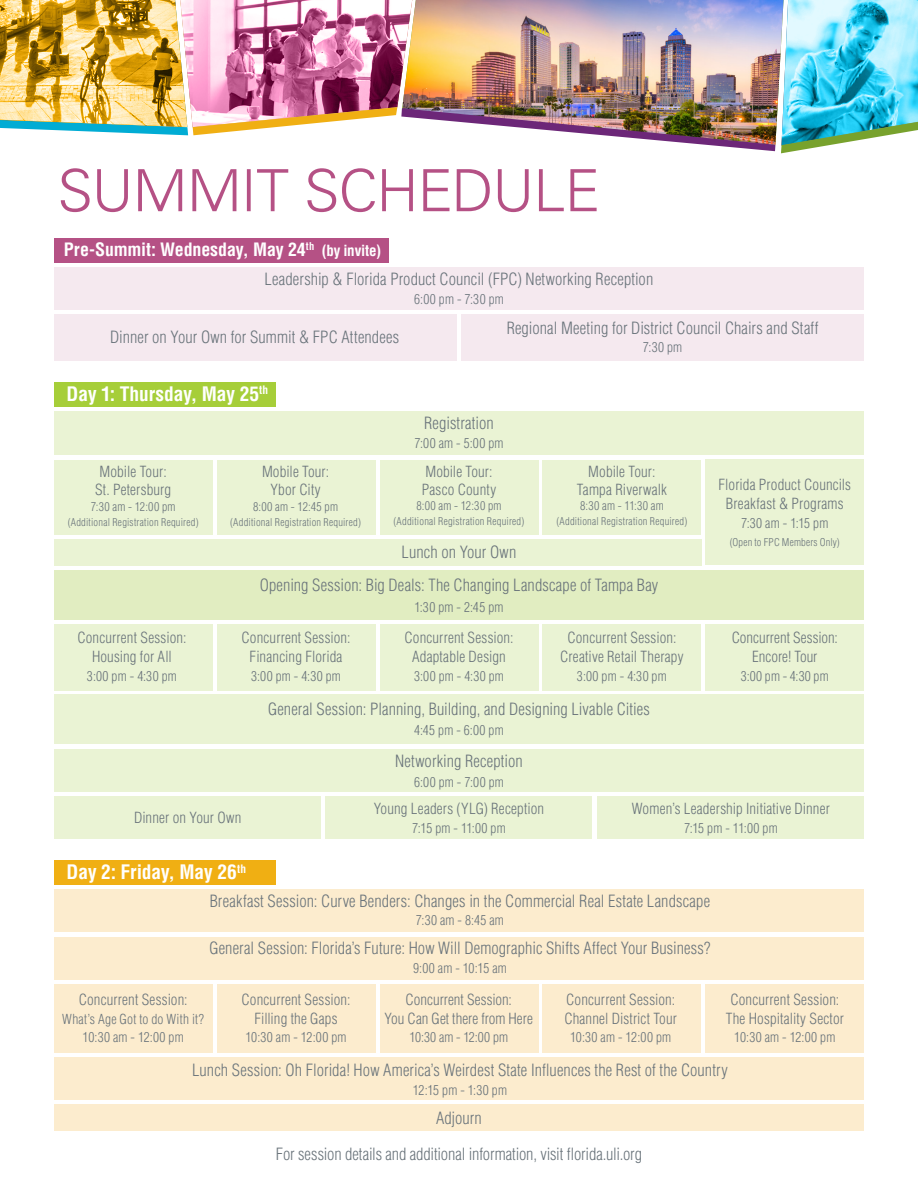
<style>
.page{position:relative;width:918px;height:1188px;background:#fff}
.page>*{position:absolute;margin:0;border:0;box-sizing:border-box;transform-origin:0 0}
.t1{font:300 58.5px "Univers";letter-spacing:-.02em;color:#b55185}
.t2{font:700 condensed 19.5px "Helvetica LT Std";letter-spacing:-.005em;color:#fff}
.t3{font:700 condensed 18px "Helvetica LT Std";letter-spacing:-.005em;color:#fff}
.t4{font:300 condensed 16.5px "Helvetica LT Std";letter-spacing:.005em;color:#6a747b}
.t5{font:300 condensed 15px "Helvetica LT Std";letter-spacing:.01em;color:#6a747b}
.t6{font:300 condensed 13.5px "Helvetica LT Std";letter-spacing:.015em;color:#6a747b}
.t7{font:300 condensed 12px "Helvetica LT Std";letter-spacing:.025em;color:#6a747b}
.t8{font:300 condensed 10.5px "Helvetica LT Std";letter-spacing:.02em;color:#6a747b}
.s1{font-size:15px}
</style>
<div class="page">
<div style="left:54px;top:695px;width:810px;height:49px;background:#eaf3d4"></div>
<div style="left:54px;top:937px;width:810px;height:43px;background:#fcecce"></div>
<div style="left:54px;top:890px;width:810px;height:42px;background:#fcecce"></div>
<div style="left:380px;top:984px;width:158px;height:69px;background:#fcecce"></div>
<div style="left:543px;top:984px;width:158px;height:69px;background:#fcecce"></div>
<div style="left:217px;top:984px;width:158px;height:69px;background:#fcecce"></div>
<div style="left:706px;top:984px;width:158px;height:69px;background:#fcecce"></div>
<div style="left:54px;top:1058px;width:810px;height:42px;background:#fcecce"></div>
<div style="left:54px;top:1105px;width:810px;height:26px;background:#fcecce"></div>
<div style="left:54px;top:411px;width:810px;height:34px;background:#eaf3d4"></div>
<div style="left:543px;top:460px;width:158px;height:75px;background:#eaf3d4"></div>
<div style="left:380px;top:460px;width:158px;height:75px;background:#eaf3d4"></div>
<div style="left:54px;top:460px;width:158px;height:75px;background:#eaf3d4"></div>
<div style="left:217px;top:460px;width:158px;height:75px;background:#eaf3d4"></div>
<div style="left:706px;top:460px;width:158px;height:105px;background:#eaf3d4"></div>
<div style="left:54px;top:539px;width:647px;height:26px;background:#eaf3d4"></div>
<div style="left:54px;top:570px;width:810px;height:49px;background:#e1edc1"></div>
<div style="left:543px;top:624px;width:158px;height:66px;background:#eaf3d4"></div>
<div style="left:380px;top:624px;width:158px;height:66px;background:#eaf3d4"></div>
<div style="left:54px;top:624px;width:158px;height:66px;background:#eaf3d4"></div>
<div style="left:217px;top:624px;width:158px;height:66px;background:#eaf3d4"></div>
<div style="left:706px;top:624px;width:158px;height:66px;background:#eaf3d4"></div>
<div style="left:54px;top:749px;width:810px;height:43px;background:#eaf3d4"></div>
<div style="left:54px;top:796px;width:267px;height:43px;background:#eaf3d4"></div>
<div style="left:597px;top:796px;width:267px;height:43px;background:#eaf3d4"></div>
<div style="left:326px;top:796px;width:266px;height:43px;background:#eaf3d4"></div>
<div style="left:54px;top:267px;width:810px;height:43px;background:#f5e9ef"></div>
<div style="left:54px;top:314px;width:403px;height:46px;background:#f5e9ef"></div>
<div style="left:461px;top:314px;width:403px;height:46px;background:#f5e9ef"></div>
<div style="left:54px;top:861px;width:221px;height:24px;background:#f0af13"></div>
<div style="left:54px;top:412px;width:810px;height:43px;background:#eaf3d4"></div>
<img style="left:0;top:0;width:775px;height:151px">
<svg style="left:781px;top:0;width:137px;height:153px;background:#74d3e3"></svg>
<div style="left:54px;top:984px;width:158px;height:69px;background:#fcecce"></div>
<div style="left:54px;top:382px;width:221px;height:24px;background:#a6ce39"></div>
<div style="left:54px;top:238px;width:335px;height:24px;background:#b55185"></div>
<p class="t1" style="left:57px;top:155px;width:545px">SUMMIT SCHEDULE</p>
<p class="t3" style="left:64px;top:239px;width:319px">Pre-Summit: Wednesday, May 24<sup>th</sup> <span class="s1">(by invite)</span></p>
<p class="t4" style="left:265px;top:269px;width:390px">Leadership &amp; Florida Product Council (FPC) Networking Reception</p>
<p class="t6" style="left:414px;top:291px;width:91px">6:00 pm - 7:30 pm</p>
<p class="t4" style="left:110px;top:327px;width:291px">Dinner on Your Own for Summit &amp; FPC Attendees</p>
<p class="t4" style="left:507px;top:317px;width:313px">Regional Meeting for District Council Chairs and Staff</p>
<p class="t6" style="left:643px;top:339px;width:41px">7:30 pm</p>
<p class="t2" style="left:67px;top:381px;width:203px">Day 1: Thursday, May 25<sup>th</sup></p>
<p class="t5" style="left:100px;top:462px;width:69px">Mobile Tour:</p>
<p class="t5" style="left:95px;top:480px;width:78px">St. Petersburg</p>
<p class="t7" style="left:91px;top:499px;width:86px">7:30 am - 12:00 pm</p>
<p class="t8" style="left:68px;top:516px;width:132px">(Additional Registration Required)</p>
<p class="t5" style="left:262px;top:462px;width:69px">Mobile Tour:</p>
<p class="t5" style="left:270px;top:480px;width:52px">Ybor City</p>
<p class="t7" style="left:253px;top:499px;width:86px">8:00 am - 12:45 pm</p>
<p class="t8" style="left:230px;top:516px;width:132px">(Additional Registration Required)</p>
<p class="t4" style="left:424px;top:413px;width:71px">Registration</p>
<p class="t6" style="left:414px;top:435px;width:91px">7:00 am - 5:00 pm</p>
<p class="t5" style="left:425px;top:463px;width:69px">Mobile Tour:</p>
<p class="t5" style="left:422px;top:481px;width:76px">Pasco County</p>
<p class="t7" style="left:416px;top:499px;width:87px">8:00 am - 12:30 pm</p>
<p class="t8" style="left:394px;top:515px;width:132px">(Additional Registration Required)</p>
<p class="t5" style="left:588px;top:463px;width:69px">Mobile Tour:</p>
<p class="t5" style="left:577px;top:481px;width:91px">Tampa Riverwalk</p>
<p class="t7" style="left:580px;top:499px;width:85px">8:30 am - 11:30 am</p>
<p class="t8" style="left:556px;top:515px;width:132px">(Additional Registration Required)</p>
<p class="t5" style="left:77px;top:629px;width:110px">Concurrent Session:</p>
<p class="t5" style="left:92px;top:647px;width:81px">Housing for All</p>
<p class="t6" style="left:87px;top:668px;width:91px">3:00 pm - 4:30 pm</p>
<p class="t4" style="left:402px;top:541px;width:116px">Lunch on Your Own</p>
<p class="t4" style="left:260px;top:575px;width:400px">Opening Session: Big Deals: The Changing Landscape of Tampa Bay</p>
<p class="t6" style="left:414px;top:598px;width:91px">1:30 pm - 2:45 pm</p>
<p class="t5" style="left:567px;top:629px;width:110px">Concurrent Session:</p>
<p class="t5" style="left:560px;top:647px;width:125px">Creative Retail Therapy</p>
<p class="t6" style="left:577px;top:668px;width:91px">3:00 pm - 4:30 pm</p>
<p class="t5" style="left:242px;top:629px;width:110px">Concurrent Session:</p>
<p class="t5" style="left:250px;top:647px;width:94px">Financing Florida</p>
<p class="t6" style="left:251px;top:668px;width:91px">3:00 pm - 4:30 pm</p>
<p class="t5" style="left:405px;top:629px;width:110px">Concurrent Session:</p>
<p class="t5" style="left:412px;top:647px;width:95px">Adaptable Design</p>
<p class="t6" style="left:414px;top:668px;width:91px">3:00 pm - 4:30 pm</p>
<p class="t4" style="left:268px;top:699px;width:383px">General Session: Planning, Building, and Designing Livable Cities</p>
<p class="t6" style="left:414px;top:722px;width:91px">4:45 pm - 6:00 pm</p>
<p class="t4" style="left:395px;top:750px;width:129px">Networking Reception</p>
<p class="t6" style="left:414px;top:774px;width:91px">6:00 pm - 7:00 pm</p>
<p class="t5" style="left:719px;top:475px;width:134px">Florida Product Councils</p>
<p class="t5" style="left:726px;top:494px;width:119px">Breakfast &amp; Programs</p>
<p class="t6" style="left:741px;top:514px;width:89px">7:30 am - 1:15 pm</p>
<p class="t8" style="left:730px;top:536px;width:111px">(Open to FPC Members Only)</p>
<p class="t5" style="left:732px;top:629px;width:108px">Concurrent Session:</p>
<p class="t5" style="left:752px;top:647px;width:67px">Encore! Tour</p>
<p class="t6" style="left:741px;top:668px;width:89px">3:00 pm - 4:30 pm</p>
<p class="t5" style="left:134px;top:809px;width:109px">Dinner on Your Own</p>
<p class="t2" style="left:67px;top:860px;width:181px">Day 2: Friday, May 26<sup>th</sup></p>
<p class="t5" style="left:374px;top:799px;width:172px">Young Leaders (YLG) Reception</p>
<p class="t6" style="left:412px;top:819px;width:95px">7:15 pm - 11:00 pm</p>
<p class="t5" style="left:632px;top:799px;width:200px">Women’s Leadership Initiative Dinner</p>
<p class="t6" style="left:684px;top:819px;width:95px">7:15 pm - 11:00 pm</p>
<p class="t4" style="left:210px;top:890px;width:502px">Breakfast Session: Curve Benders: Changes in the Commercial Real Estate Landscape</p>
<p class="t6" style="left:416px;top:912px;width:90px">7:30 am - 8:45 am</p>
<p class="t4" style="left:209px;top:938px;width:503px">General Session: Florida’s Future: How Will Demographic Shifts Affect Your Business?</p>
<p class="t6" style="left:413px;top:959px;width:95px">9:00 am - 10:15 am</p>
<p class="t5" style="left:79px;top:990px;width:110px">Concurrent Session:</p>
<p class="t6" style="left:62px;top:1010px;width:143px">What’s Age Got to do With it?</p>
<p class="t6" style="left:83px;top:1029px;width:103px">10:30 am - 12:00 pm</p>
<p class="t5" style="left:242px;top:990px;width:110px">Concurrent Session:</p>
<p class="t5" style="left:254px;top:1009px;width:85px">Filling the Gaps</p>
<p class="t6" style="left:245px;top:1029px;width:103px">10:30 am - 12:00 pm</p>
<p class="t5" style="left:406px;top:990px;width:108px">Concurrent Session:</p>
<p class="t5" style="left:385px;top:1009px;width:150px">You Can Get there from Here</p>
<p class="t6" style="left:409px;top:1029px;width:100px">10:30 am - 12:00 pm</p>
<p class="t5" style="left:566px;top:990px;width:110px">Concurrent Session:</p>
<p class="t5" style="left:564px;top:1009px;width:114px">Channel District Tour</p>
<p class="t6" style="left:570px;top:1029px;width:103px">10:30 am - 12:00 pm</p>
<p class="t5" style="left:730px;top:990px;width:110px">Concurrent Session:</p>
<p class="t5" style="left:726px;top:1009px;width:120px">The Hospitality Sector</p>
<p class="t6" style="left:734px;top:1029px;width:103px">10:30 am - 12:00 pm</p>
<p class="t4" style="left:192px;top:1060px;width:537px">Lunch Session: Oh Florida! How America’s Weirdest State Influences the Rest of the Country</p>
<p class="t6" style="left:413px;top:1082px;width:96px">12:15 pm - 1:30 pm</p>
<p class="t4" style="left:436px;top:1108px;width:47px">Adjourn</p>
<p class="t4" style="left:276px;top:1144px;width:368px">For session details and additional information, visit florida.uli.org</p>
</div>
